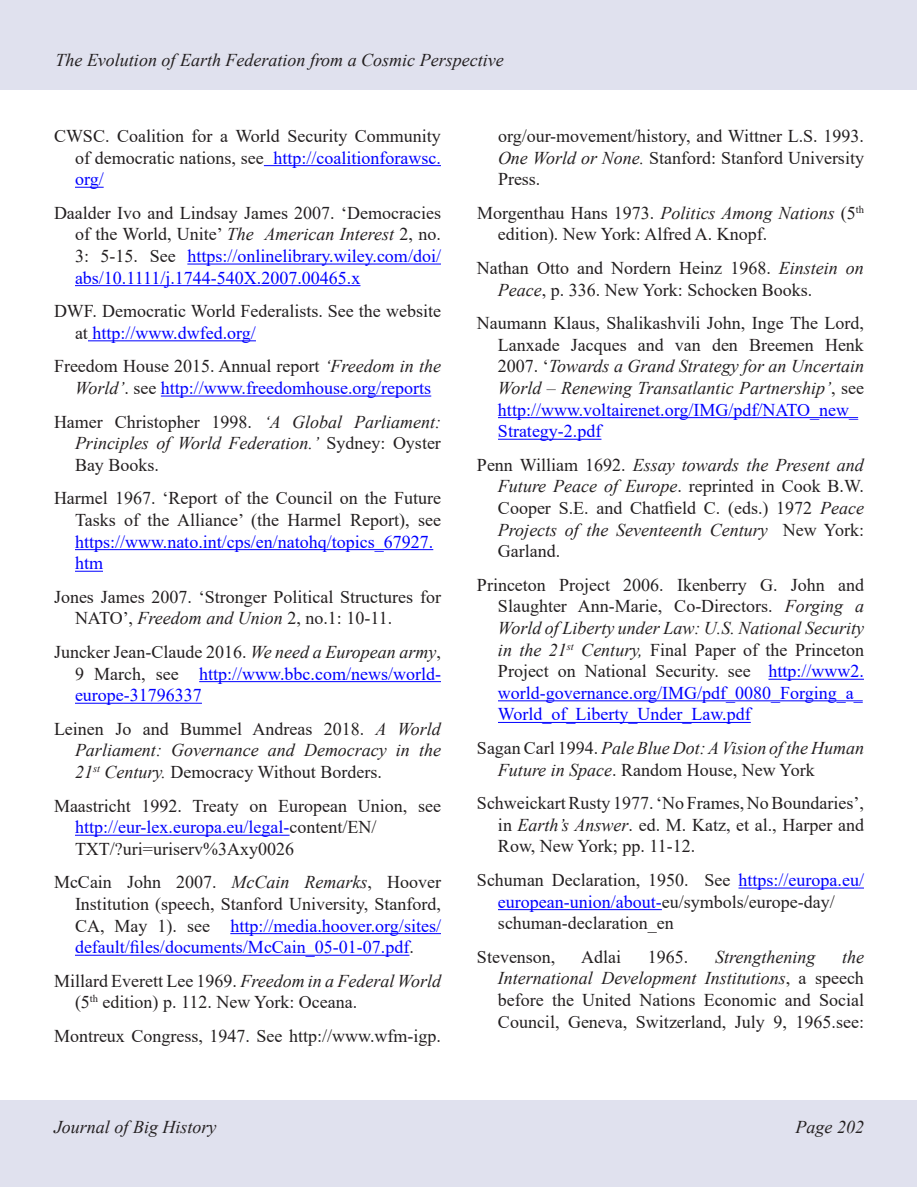
<style>
.page{position:relative;width:918px;height:1188px;background:#fff}
.page>*{position:absolute;margin:0;border:0;box-sizing:border-box;transform-origin:0 0}
.endnote_text{font:18px/21.6px "Times New Roman";color:#231f20}
.endnote_text-2{font:italic 18px/21.6px "Times New Roman";color:#231f20;text-align:justify}
.endnote_text-3{font:18px/21.6px "Times New Roman";color:#00f}
.s1{color:#00f}
.s2{font-style:italic}
.s3{color:#231f20}
.s4{font-style:italic;color:#231f20}
.s5{font-style:normal}
</style>
<div class="page">
<div style="left:1px;top:1px;width:916px;height:89px;background:#e0e1ee"></div>
<div style="left:1px;top:1101px;width:916px;height:86px;background:#e0e1ee"></div>
<hr style="left:264px;top:165px;width:177px;height:1px;background:#00f">
<svg style="left:75px;top:187px;width:29px;height:1px"></svg>
<hr style="left:187px;top:264px;width:254px;height:1px;background:#00f">
<hr style="left:75px;top:285px;width:285px;height:1px;background:#00f">
<hr style="left:88px;top:340px;width:168px;height:1px;background:#00f">
<hr style="left:161px;top:396px;width:270px;height:1px;background:#00f">
<hr style="left:75px;top:549px;width:358px;height:1px;background:#00f">
<svg style="left:75px;top:571px;width:28px;height:1px"></svg>
<hr style="left:199px;top:681px;width:242px;height:1px;background:#00f">
<hr style="left:75px;top:703px;width:127px;height:1px;background:#00f">
<hr style="left:75px;top:835px;width:215px;height:1px;background:#00f">
<hr style="left:230px;top:933px;width:211px;height:1px;background:#00f">
<hr style="left:75px;top:955px;width:334px;height:1px;background:#00f">
<hr style="left:498px;top:417px;width:360px;height:1px;background:#00f">
<hr style="left:498px;top:439px;width:103px;height:1px;background:#00f">
<hr style="left:768px;top:679px;width:96px;height:1px;background:#00f">
<hr style="left:498px;top:700px;width:365px;height:1px;background:#00f">
<hr style="left:498px;top:722px;width:253px;height:1px;background:#00f">
<hr style="left:739px;top:888px;width:125px;height:1px;background:#00f">
<hr style="left:498px;top:909px;width:164px;height:1px;background:#00f">
<p class="endnote_text-2" style="left:56px;top:49px;width:450px">The Evolution of Earth Federation from a Cosmic Perspective</p>
<p class="endnote_text" style="left:75px;top:125px;width:368px;text-align:justify;text-indent:-21px">CWSC. Coalition for a World Security Community of democratic nations, see <span class="s1">http://coalitionforawsc. org/</span></p>
<p class="endnote_text" style="left:75px;top:201px;width:368px;text-align:justify;text-indent:-21px">Daalder Ivo and Lindsay James 2007. ‘Democracies of the World, Unite’ <span class="s2">The American Interest</span> 2, no.<br>3: 5-15. See <span class="s1">https://onlinelibrary.wiley.com/doi/ abs/10.1111/j.1744-540X.2007.00465.x</span></p>
<p class="endnote_text" style="left:75px;top:300px;width:368px;text-indent:-21px">DWF. Democratic World Federalists. See the website at <span class="s1">http://www.dwfed.org/</span></p>
<p class="endnote_text-3" style="left:75px;top:355px;width:368px;text-indent:-21px"><span class="s3">Freedom House 2015. Annual report</span> <span class="s4">‘Freedom in the<br>World’</span><span class="s3">. see</span> http://www.freedomhouse.org/reports</p>
<p class="endnote_text-2" style="left:75px;top:410px;width:368px;text-indent:-21px"><span class="s5">Hamer Christopher 1998.</span> ‘A Global Parliament:<br>Principles of World Federation.’ <span class="s5">Sydney: Oyster Bay Books.</span></p>
<p class="endnote_text" style="left:75px;top:487px;width:368px;text-indent:-21px">Harmel 1967. ‘Report of the Council on the Future Tasks of the Alliance’ (the Harmel Report), see <span class="s1">https://www.nato.int/cps/en/natohq/topics_67927. htm</span></p>
<p class="endnote_text" style="left:75px;top:585px;width:367px;text-indent:-21px">Jones James 2007. ‘Stronger Political Structures for<br>NATO’, <span class="s2">Freedom and Union</span> 2, no.1: 10-11.</p>
<p class="endnote_text-3" style="left:75px;top:641px;width:368px;text-align:justify;text-indent:-21px"><span class="s3">Juncker Jean-Claude 2016.</span> <span class="s4">We need a European army</span><span class="s3">, 9 March, see</span> http://www.bbc.com/news/world&shy;europe-31796337</p>
<p class="endnote_text-2" style="left:75px;top:718px;width:368px;text-indent:-21px"><span class="s5">Leinen Jo and Bummel Andreas 2018.</span> A World Parliament: Governance and Democracy in the 21<sup>st</sup> Century. <span class="s5">Democracy Without Borders.</span></p>
<p class="endnote_text" style="left:75px;top:794px;width:368px;text-indent:-21px">Maastricht 1992. Treaty on European Union, see <span class="s1">http://eur-lex.europa.eu/legal-</span>content/EN/<br>TXT/?uri=uriserv%3Axy0026</p>
<p class="endnote_text" style="left:75px;top:871px;width:368px;text-align:justify;text-indent:-21px">McCain John 2007. <span class="s2">McCain Remarks</span>, Hoover Institution (speech, Stanford University, Stanford, CA, May 1). see <span class="s1">http://media.hoover.org/sites/ default/files/documents/McCain_05-01-07.pdf</span>.</p>
<p class="endnote_text" style="left:75px;top:969px;width:368px;text-indent:-21px">Millard Everett Lee 1969. <span class="s2">Freedom in a Federal World </span>(5<sup>th</sup> edition) p. 112. New York: Oceana.</p>
<p class="endnote_text" style="left:54px;top:1025px;width:389px">Montreux Congress, 1947. See http://www.wfm-igp.</p>
<p class="endnote_text" style="left:498px;top:125px;width:368px;text-align:justify">org/our-movement/history, and Wittner L.S. 1993.<br><span class="s2">One World or None.</span> Stanford: Stanford University Press.</p>
<p class="endnote_text" style="left:498px;top:201px;width:368px;text-indent:-21px">Morgenthau Hans 1973. <span class="s2">Politics Among Nations</span> (5<sup>th </sup>edition). New York: Alfred A. Knopf.</p>
<p class="endnote_text" style="left:498px;top:257px;width:367px;text-indent:-21px">Nathan Otto and Nordern Heinz 1968. <span class="s2">Einstein on<br>Peace</span>, p. 336. New York: Schocken Books.</p>
<p class="endnote_text" style="left:498px;top:312px;width:368px;text-indent:-21px">Naumann Klaus, Shalikashvili John, Inge The Lord, Lanxade Jacques and van den Breemen Henk 2007. ‘<span class="s2">Towards a Grand Strategy for an Uncertain World – Renewing Transatlantic Partnership’</span>, see <span class="s1">http://www.voltairenet.org/IMG/pdf/NATO_new_ Strategy-2.pdf</span></p>
<p class="endnote_text" style="left:498px;top:453px;width:368px;text-align:justify;text-indent:-21px">Penn William 1692. <span class="s2">Essay towards the Present and Future Peace of Europe</span>. reprinted in Cook B.W.<br>Cooper S.E. and Chatfield C. (eds.) 1972 <span class="s2">Peace Projects of the Seventeenth Century</span> New York:<br>Garland.</p>
<p class="endnote_text" style="left:498px;top:573px;width:368px;text-align:justify;text-indent:-21px">Princeton Project 2006. Ikenberry G. John and Slaughter Ann-Marie, Co-Directors. <span class="s2">Forging a World of Liberty under Law: U.S. National Security in the 21</span><sup>st</sup> <span class="s2">Century,</span> Final Paper of the Princeton Project on National Security. see <span class="s1">http://www2. world-governance.org/IMG/pdf_0080_Forging_a_ World_of_Liberty_Under_Law.pdf</span></p>
<p class="endnote_text-2" style="left:498px;top:737px;width:368px;text-indent:-21px"><span class="s5">Sagan Carl 1994.</span> Pale Blue Dot: A Vision of the Human<br>Future in Space<span class="s5">. Random House, New York</span></p>
<p class="endnote_text" style="left:498px;top:792px;width:368px;text-align:justify;text-indent:-21px">Schweickart Rusty 1977. ‘No Frames, No Boundaries’, in <span class="s2">Earth’s Answer</span>. ed. M. Katz, et al., Harper and Row, New York; pp. 11-12.</p>
<p class="endnote_text" style="left:498px;top:869px;width:368px;text-indent:-21px">Schuman Declaration, 1950. See <span class="s1">https://europa.eu/ european-union/about-</span>eu/symbols/europe-day/ schuman-declaration_en</p>
<p class="endnote_text" style="left:477px;top:945px;width:80px">Stevenson,</p>
<p class="endnote_text" style="left:581px;top:945px;width:41px">Adlai</p>
<p class="endnote_text" style="left:648px;top:945px;width:42px">1965.</p>
<p class="endnote_text-2" style="left:715px;top:946px;width:102px">Strengthening</p>
<p class="endnote_text" style="left:498px;top:945px;width:368px;text-align:justify;text-indent:344px"><span class="s2">the International Development Institutions</span>, a speech before the United Nations Economic and Social Council, Geneva, Switzerland, July 9, 1965.see:</p>
<p class="endnote_text-2" style="left:54px;top:1116px;width:164px">Journal of Big History</p>
<p class="endnote_text-2" style="left:796px;top:1116px;width:70px">Page 202</p>
</div>
